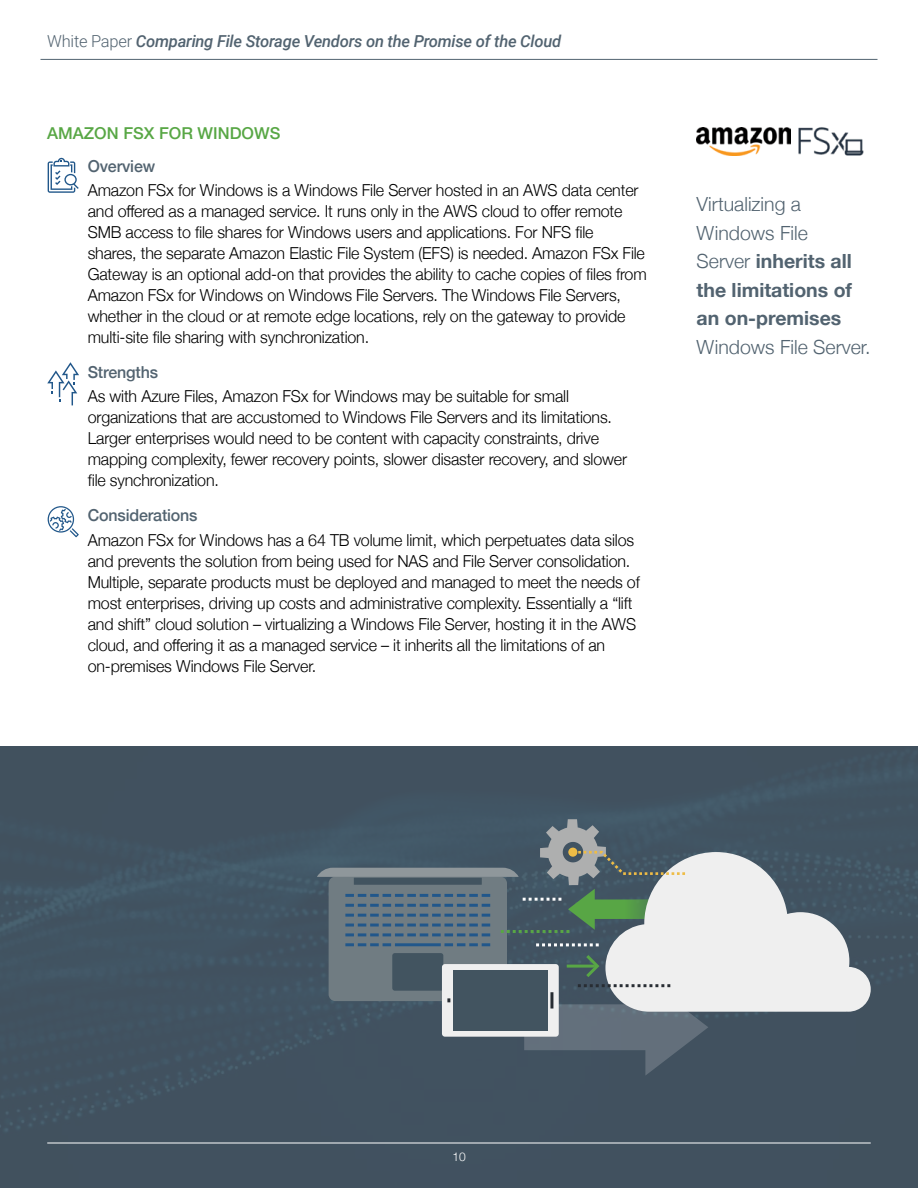
<style>
.page{position:relative;width:918px;height:1188px;background:#fff}
.page>*{position:absolute;margin:0;border:0;box-sizing:border-box;transform-origin:0 0}
.t1{font:700 19.5px/28.5px "Helvetica Neue";color:#526370}
.t2{font:300 19.5px "Helvetica Neue";color:#526370}
.t3{font:300 16.5px/21px "Helvetica Neue";letter-spacing:-.01em;color:#000}
.t4{font:italic 500 16.5px "Roboto";letter-spacing:-.015em;color:#526370}
.t5{font:500 16.5px "Helvetica Neue";letter-spacing:-.01em;color:#526370}
.t6{font:500 16.5px "Helvetica Neue LT Std";color:#58a745}
.t7{font:300 12px "Helvetica Neue";color:#fff}
.s1{font-weight:300;font-style:normal}
.s2{font-weight:300}
</style>
<div class="page">
<div style="left:0;top:746px;width:918px;height:442px;background:#41515f"></div>
<svg style="left:48px;top:158px;width:31px;height:35px"></svg>
<svg style="left:47px;top:362px;width:32px;height:43px"></svg>
<svg style="left:48px;top:506px;width:31px;height:31px"></svg>
<img style="left:798px;top:127px;width:66px;height:29px">
<img style="left:697px;top:127px;width:93px;height:29px">
<hr style="left:40px;top:59px;width:838px;height:1px;background:#526370">
<hr style="left:47px;top:1143px;width:824px;height:1px;background:#fff">
<svg style="left:317px;top:819px;width:554px;height:256px"></svg>
<div style="left:568px;top:848px;width:9px;height:9px;background:#eebc46;border-radius:50%"></div>
<p class="t4" style="left:47px;top:30px;width:516px"><span class="s1">White Paper</span> Comparing File Storage Vendors on the Promise of the Cloud</p>
<p class="t6" style="left:47px;top:124px;width:235px">AMAZON FSX FOR WINDOWS</p>
<p class="t5" style="left:88px;top:153px;width:69px">Overview</p>
<p class="t3" style="left:88px;top:179px;width:560px">Amazon FSx for Windows is a Windows File Server hosted in an AWS data center and offered as a managed service. It runs only in the AWS cloud to offer remote SMB access to file shares for Windows users and applications. For NFS file<br>shares, the separate Amazon Elastic File System (EFS) is needed. Amazon FSx File Gateway is an optional add-on that provides the ability to cache copies of files from Amazon FSx for Windows on Windows File Servers. The Windows File Servers, whether in the cloud or at remote edge locations, rely on the gateway to provide multi-site file sharing with synchronization.</p>
<p class="t5" style="left:88px;top:359px;width:72px">Strengths</p>
<p class="t3" style="left:88px;top:385px;width:541px">As with Azure Files, Amazon FSx for Windows may be suitable for small organizations that are accustomed to Windows File Servers and its limitations.<br>Larger enterprises would need to be content with capacity constraints, drive mapping complexity, fewer recovery points, slower disaster recovery, and slower file synchronization.</p>
<p class="t5" style="left:88px;top:502px;width:111px">Considerations</p>
<p class="t3" style="left:88px;top:528px;width:554px">Amazon FSx for Windows has a 64 TB volume limit, which perpetuates data silos and prevents the solution from being used for NAS and File Server consolidation.<br>Multiple, separate products must be deployed and managed to meet the needs of most enterprises, driving up costs and administrative complexity. Essentially a “lift and shift” cloud solution – virtualizing a Windows File Server, hosting it in the AWS cloud, and offering it as a managed service – it inherits all the limitations of an on-premises Windows File Server.</p>
<p class="t1" style="left:697px;top:190px;width:157px"><span class="s2">Virtualizing a<br>Windows File<br>Server</span> inherits all the limitations of an on-premises</p>
<p class="t2" style="left:697px;top:331px;width:176px">Windows File Server.</p>
<p class="t7" style="left:453px;top:1147px;width:15px">10</p>
</div>
